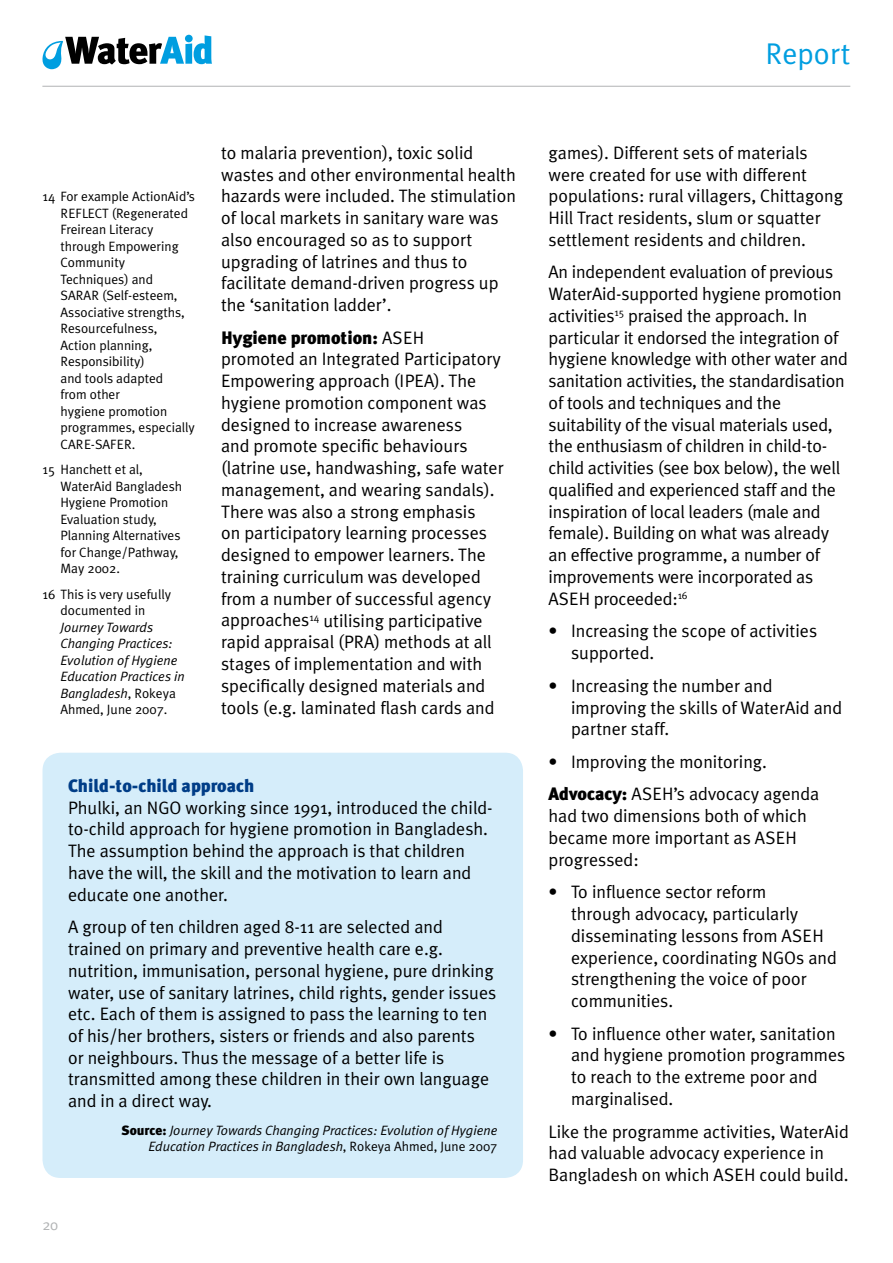
<style>
.page{position:relative;width:893px;height:1263px;background:#fff}
.page>*{position:absolute;margin:0;border:0;box-sizing:border-box;transform-origin:0 0}
.t1{font:30px "Meta Plus Normal";color:#009ee0}
.t2{font:18px/21.8px "Meta Plus Normal";color:#000}
.t3{font:900 18px "Meta Plus";color:#003d87}
.t4{font:900 18px "Meta Plus";color:#000}
.t5{font:15px "Meta Plus Normal";color:#b1b3b4}
.t6{font:13.5px/16.5px "Meta Plus Normal";color:#000}
.t7{font:italic 13.5px/16.5px "Meta Plus Normal";color:#000;text-align:right}
.s1{font-style:normal}
.s2{font-family:"Meta Plus Normal";font-weight:400}
.s3{font-family:"Meta Plus";font-weight:900;font-style:normal}
.s4{font-family:"Meta Plus";font-weight:900}
</style>
<div class="page">
<svg style="left:43px;top:35px;width:169px;height:34px"></svg>
<hr style="left:42px;top:86px;width:808px;height:1px;background:#b1b3b4">
<div style="left:43px;top:753px;width:480px;height:425px;background:#d5edfa;border-radius:18px"></div>
<p class="t6" style="left:61px;top:188px;width:136px;text-indent:-18px">14 For example ActionAid’s<br>REFLECT (Regenerated<br>Freirean Literacy through Empowering<br>Community<br>Techniques) and<br>SARAR (Self-esteem,<br>Associative strengths,<br>Resourcefulness,<br>Action planning,<br>Responsibility)<br>and tools adapted<br>from other<br>hygiene promotion programmes, especially<br>CARE-SAFER.</p>
<p class="t6" style="left:61px;top:461px;width:123px;text-indent:-18px">15 Hanchett et al,<br>WaterAid Bangladesh<br>Hygiene Promotion<br>Evaluation study,<br>Planning Alternatives for Change/Pathway,<br>May 2002.</p>
<p class="t6" style="left:43px;top:585px;width:130px;text-align:center">16 This is very usefully documented in</p>
<p class="t7" style="left:61px;top:618px;width:126px;text-align:left">Journey Towards<br>Changing Practices:<br>Evolution of Hygiene<br>Education Practices in<br>Bangladesh<span class="s1">, Rokeya<br>Ahmed, June 2007.</span></p>
<p class="t2" style="left:221px;top:141px;width:296px">to malaria prevention), toxic solid wastes and other environmental health hazards were included. The stimulation of local markets in sanitary ware was also encouraged so as to support upgrading of latrines and thus to facilitate demand-driven progress up the ‘sanitation ladder’.</p>
<p class="t4" style="left:221px;top:327px;width:205px">Hygiene promotion: <span class="s2">ASEH</span></p>
<p class="t2" style="left:221px;top:348px;width:284px">promoted an Integrated Participatory Empowering approach (IPEA). The hygiene promotion component was designed to increase awareness<br>and promote specific behaviours (latrine use, handwashing, safe water management, and wearing sandals).<br>There was also a strong emphasis<br>on participatory learning processes designed to empower learners. The training curriculum was developed from a number of successful agency approaches<sup>14</sup> utilising participative rapid appraisal (PRA) methods at all stages of implementation and with specifically designed materials and tools (e.g. laminated flash cards and</p>
<p class="t3" style="left:68px;top:775px;width:188px">Child-to-child approach</p>
<p class="t2" style="left:68px;top:796px;width:426px">Phulki, an NGO working since 1991, introduced the child&shy;to-child approach for hygiene promotion in Bangladesh.<br>The assumption behind the approach is that children have the will, the skill and the motivation to learn and educate one another.</p>
<p class="t2" style="left:68px;top:916px;width:430px">A group of ten children aged 8-11 are selected and trained on primary and preventive health care e.g. nutrition, immunisation, personal hygiene, pure drinking water, use of sanitary latrines, child rights, gender issues etc. Each of them is assigned to pass the learning to ten of his/her brothers, sisters or friends and also parents<br>or neighbours. Thus the message of a better life is transmitted among these children in their own language and in a direct way.</p>
<p class="t7" style="left:121px;top:1121px;width:378px"><span class="s3">Source:</span> Journey Towards Changing Practices: Evolution of Hygiene<br>Education Practices in Bangladesh<span class="s1">, Rokeya Ahmed, June 2007</span></p>
<p class="t5" style="left:42px;top:1216px;width:17px">20</p>
<h1 class="t1" style="left:766px;top:36px;width:86px">Report</h1>
<p class="t2" style="left:549px;top:141px;width:296px">games). Different sets of materials were created for use with different populations: rural villagers, Chittagong Hill Tract residents, slum or squatter settlement residents and children.</p>
<p class="t2" style="left:548px;top:261px;width:301px">An independent evaluation of previous WaterAid-supported hygiene promotion activities<sup>15</sup> praised the approach. In particular it endorsed the integration of hygiene knowledge with other water and sanitation activities, the standardisation of tools and techniques and the suitability of the visual materials used, the enthusiasm of children in child-to&shy;child activities (see box below), the well qualified and experienced staff and the inspiration of local leaders (male and female). Building on what was already an effective programme, a number of improvements were incorporated as ASEH proceeded:<sup>16</sup></p>
<p class="t2" style="left:571px;top:620px;width:248px;text-indent:-22px">• Increasing the scope of activities supported.</p>
<p class="t2" style="left:571px;top:674px;width:273px;text-indent:-22px">• Increasing the number and improving the skills of WaterAid and partner staff.</p>
<p class="t2" style="left:549px;top:745px;width:272px;line-height:32.5px">• Improving the monitoring.<br><span class="s4">Advocacy:</span> ASEH’s advocacy agenda</p>
<p class="t2" style="left:549px;top:805px;width:260px">had two dimensions both of which became more important as ASEH progressed:</p>
<p class="t2" style="left:571px;top:881px;width:267px;text-indent:-22px">• To influence sector reform<br>through advocacy, particularly disseminating lessons from ASEH experience, coordinating NGOs and strengthening the voice of poor communities.</p>
<p class="t2" style="left:571px;top:1022px;width:276px;text-indent:-22px">• To influence other water, sanitation and hygiene promotion programmes to reach to the extreme poor and marginalised.</p>
<p class="t2" style="left:549px;top:1120px;width:302px">Like the programme activities, WaterAid had valuable advocacy experience in<br>Bangladesh on which ASEH could build.</p>
</div>
